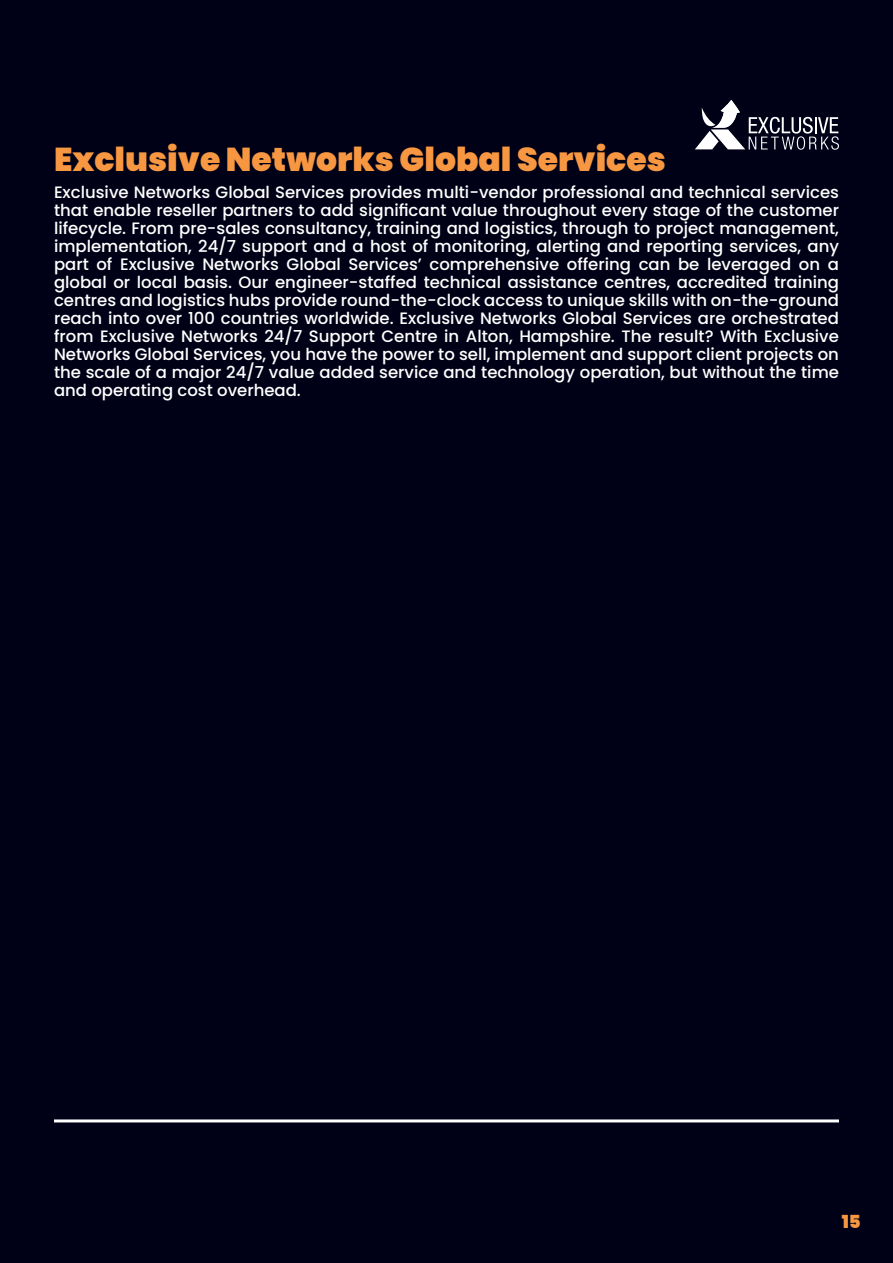
<style>
.page{position:relative;width:893px;height:1263px;background:#000117}
.page>*{position:absolute;margin:0;border:0;box-sizing:border-box;transform-origin:0 0}
.t1{font:900 33px "Poppins";color:#f79741}
.t2{font:900 18px "Poppins";color:#f79741}
.t3{font:500 16.5px/18px "Poppins";color:#fff;text-align:justify}
</style>
<div class="page">
<svg style="left:695px;top:100px;width:144px;height:50px"></svg>
<hr style="left:54px;top:1119px;width:785px;height:3px;background:#fff">
<h1 class="t1" style="left:54px;top:140px;width:613px">Exclusive Networks Global Services</h1>
<p class="t3" style="left:54px;top:183px;width:786px">Exclusive Networks Global Services provides multi-vendor professional and technical services that enable reseller partners to add significant value throughout every stage of the customer lifecycle. From pre-sales consultancy, training and logistics, through to project management, implementation, 24/7 support and a host of monitoring, alerting and reporting services, any part of Exclusive Networks Global Services’ comprehensive offering can be leveraged on a global or local basis. Our engineer-staffed technical assistance centres, accredited training centres and logistics hubs provide round-the-clock access to unique skills with on-the-ground reach into over 100 countries worldwide. Exclusive Networks Global Services are orchestrated from Exclusive Networks 24/7 Support Centre in Alton, Hampshire. The result? With Exclusive Networks Global Services, you have the power to sell, implement and support client projects on the scale of a major 24/7 value added service and technology operation, but without the time and operating cost overhead.</p>
<p class="t2" style="left:842px;top:1211px;width:21px">15</p>
</div>
